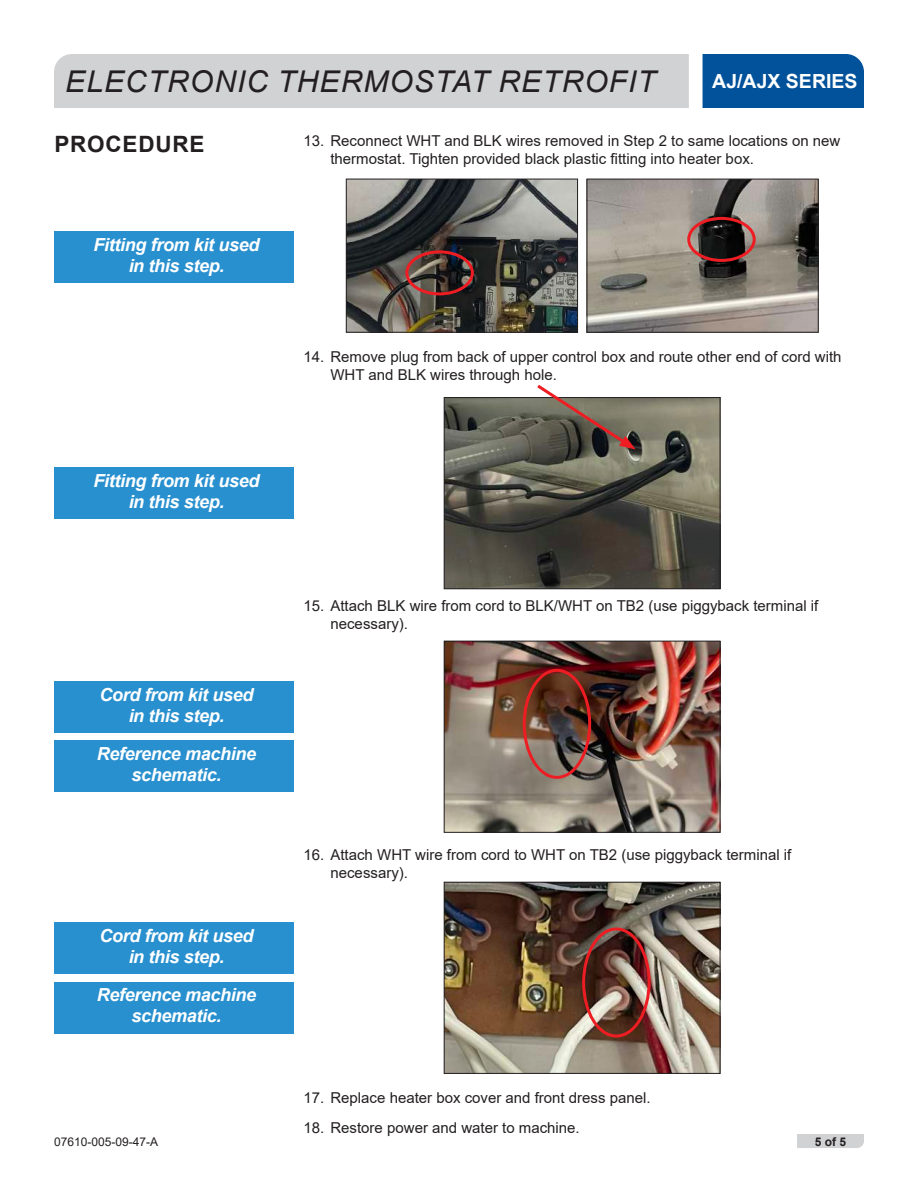
<style>
.page{position:relative;width:918px;height:1188px;background:#fff}
.page>*{position:absolute;margin:0;border:0;box-sizing:border-box;transform-origin:0 0}
.t1{font:italic 30px "Arial";letter-spacing:.035em;color:#231f20}
.t2{font:700 22.5px "Arial";letter-spacing:.035em;color:#231f20}
.t3{font:700 19.5px "Arial";color:#fff}
.t4{font:italic 700 18px/21px "Arial";letter-spacing:-.02em;color:#fff;text-align:center}
.t5{font:15px/18px "Arial";color:#231f20}
.t6{font:12px "Arial";color:#231f20}
.t7{font:700 12px "Arial";color:#231f20}
</style>
<div class="page">
<svg style="left:797px;top:1134px;width:67px;height:14px"></svg>
<div style="left:54px;top:54px;width:635px;height:54px;background:#d1d2d4"></div>
<div style="left:703px;top:54px;width:161px;height:54px;background:#01529a"></div>
<div style="left:54px;top:232px;width:239px;height:51px;background:#2890cf"></div>
<div style="left:54px;top:467px;width:239px;height:52px;background:#2890cf"></div>
<img style="left:348px;top:181px;width:228px;height:150px">
<div style="left:346px;top:179px;width:232px;height:154px;border:1px solid #231f20"></div>
<div style="left:405px;top:250px;width:69px;height:45px;border:3px solid #ed1d23;border-radius:50%"></div>
<img style="left:446px;top:399px;width:272px;height:188px">
<div style="left:444px;top:397px;width:276px;height:192px;border:1px solid #231f20"></div>
<img style="left:589px;top:181px;width:228px;height:150px">
<div style="left:587px;top:179px;width:232px;height:154px;border:1px solid #231f20"></div>
<div style="left:687px;top:217px;width:69px;height:45px;border:3px solid #ed1d23;border-radius:50%"></div>
<svg style="left:534px;top:385px;width:102px;height:65px"></svg>
<img style="left:446px;top:643px;width:272px;height:188px">
<div style="left:444px;top:641px;width:276px;height:192px;border:1px solid #231f20"></div>
<div style="left:523px;top:669px;width:68px;height:110px;border:3px solid #ed1d23;border-radius:50%"></div>
<div style="left:54px;top:681px;width:239px;height:52px;background:#2890cf"></div>
<img style="left:446px;top:884px;width:272px;height:188px">
<div style="left:444px;top:882px;width:276px;height:192px;border:1px solid #231f20"></div>
<div style="left:582px;top:927px;width:69px;height:111px;border:3px solid #ed1d23;border-radius:50%"></div>
<div style="left:54px;top:740px;width:239px;height:52px;background:#2890cf"></div>
<div style="left:54px;top:922px;width:239px;height:52px;background:#2890cf"></div>
<div style="left:54px;top:982px;width:239px;height:51px;background:#2890cf"></div>
<h1 class="t1" style="left:65px;top:62px;width:592px">ELECTRONIC THERMOSTAT RETROFIT</h1>
<h3 class="t3" style="left:712px;top:68px;width:147px">AJ/AJX SERIES</h3>
<h2 class="t2" style="left:54px;top:128px;width:152px">PROCEDURE</h2>
<p class="t5" style="left:330px;top:132px;width:511px;text-indent:-27px">13. Reconnect WHT and BLK wires removed in Step 2 to same locations on new thermostat. Tighten provided black plastic fitting into heater box.</p>
<p class="t4" style="left:94px;top:235px;width:167px">Fitting from kit used in this step.</p>
<p class="t4" style="left:94px;top:471px;width:167px">Fitting from kit used in this step.</p>
<p class="t4" style="left:100px;top:684px;width:155px">Cord from kit used in this step.</p>
<p class="t4" style="left:97px;top:744px;width:161px">Reference machine schematic.</p>
<p class="t4" style="left:100px;top:925px;width:155px">Cord from kit used in this step.</p>
<p class="t4" style="left:97px;top:985px;width:161px">Reference machine schematic.</p>
<p class="t5" style="left:330px;top:348px;width:513px;text-indent:-27px">14. Remove plug from back of upper control box and route other end of cord with<br>WHT and BLK wires through hole.</p>
<p class="t5" style="left:330px;top:597px;width:489px;text-indent:-27px">15. Attach BLK wire from cord to BLK/WHT on TB2 (use piggyback terminal if necessary).</p>
<p class="t5" style="left:330px;top:846px;width:462px;text-indent:-27px">16. Attach WHT wire from cord to WHT on TB2 (use piggyback terminal if necessary).</p>
<p class="t5" style="left:303px;top:1089px;width:349px">17. Replace heater box cover and front dress panel.</p>
<p class="t5" style="left:303px;top:1119px;width:278px">18. Restore power and water to machine.</p>
<p class="t6" style="left:54px;top:1133px;width:106px">07610-005-09-47-A</p>
<p class="t7" style="left:815px;top:1133px;width:33px">5 of 5</p>
</div>
